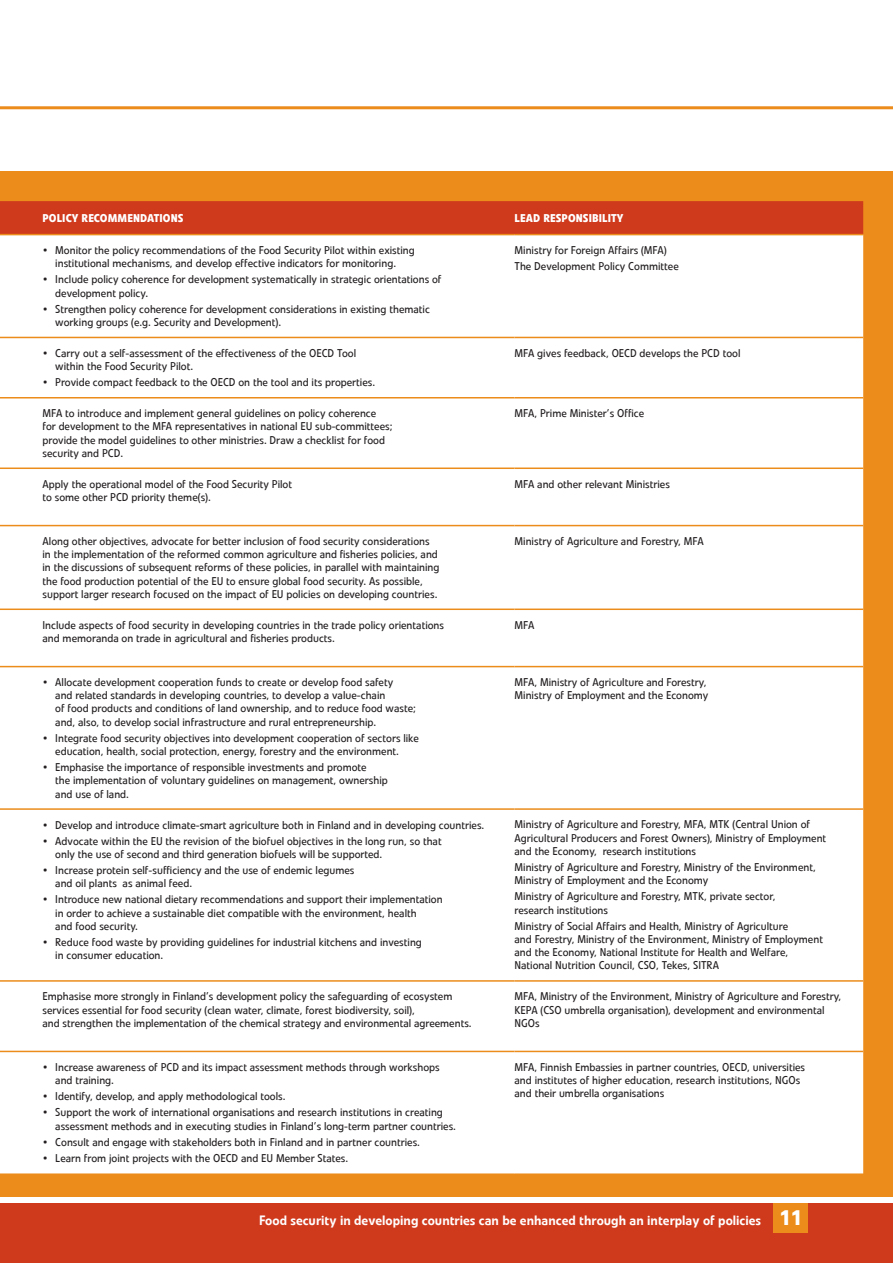
<style>
.page{position:relative;width:893px;height:1263px;background:#fff}
.page>*{position:absolute;margin:0;border:0;box-sizing:border-box;transform-origin:0 0}
.t1{font:500 13.5px "Veto Com";color:#fff}
.t2{font:11.25px/13.2px "Veto Com";color:#231f20}
.t3{font:700 11.25px "Veto Com";letter-spacing:.01em;color:#fff}
.s1{font-weight:700;font-size:21px}
</style>
<div class="page">
<div style="left:0;top:171px;width:893px;height:1026px;background:#eb8c1b"></div>
<div style="left:0;top:201px;width:863px;height:33px;background:#cf391c"></div>
<div style="left:0;top:235px;width:863px;height:938px;background:#fff"></div>
<hr style="left:0;top:337px;width:514px;height:1px;background:#eb8c1b">
<hr style="left:514px;top:337px;width:349px;height:1px;background:#eb8c1b">
<hr style="left:0;top:397px;width:514px;height:1px;background:#eb8c1b">
<hr style="left:514px;top:397px;width:349px;height:1px;background:#eb8c1b">
<hr style="left:0;top:467px;width:514px;height:2px;background:#eb8c1b">
<hr style="left:514px;top:467px;width:349px;height:2px;background:#eb8c1b">
<hr style="left:0;top:525px;width:514px;height:1px;background:#eb8c1b">
<hr style="left:514px;top:525px;width:349px;height:1px;background:#eb8c1b">
<hr style="left:0;top:608px;width:514px;height:2px;background:#eb8c1b">
<hr style="left:514px;top:608px;width:349px;height:2px;background:#eb8c1b">
<hr style="left:0;top:666px;width:514px;height:1px;background:#eb8c1b">
<hr style="left:514px;top:666px;width:349px;height:1px;background:#eb8c1b">
<hr style="left:0;top:808px;width:514px;height:2px;background:#eb8c1b">
<hr style="left:514px;top:808px;width:349px;height:2px;background:#eb8c1b">
<hr style="left:0;top:980px;width:514px;height:2px;background:#eb8c1b">
<hr style="left:514px;top:980px;width:349px;height:2px;background:#eb8c1b">
<hr style="left:0;top:1051px;width:514px;height:1px;background:#eb8c1b">
<hr style="left:514px;top:1051px;width:349px;height:1px;background:#eb8c1b">
<hr style="left:0;top:106px;width:893px;height:3px;background:#eb8c1b">
<div style="left:0;top:1203px;width:893px;height:60px;background:#cf391c"></div>
<div style="left:774px;top:1203px;width:34px;height:30px;background:#eb8c1b"></div>
<p class="t3" style="left:43px;top:211px;width:143px">POLICY RECOMMENDATIONS</p>
<p class="t3" style="left:514px;top:211px;width:110px">LEAD RESPONSIBILITY</p>
<p class="t2" style="left:43px;top:244px;width:374px;text-align:center">• Monitor the policy recommendations of the Food Security Pilot within existing institutional mechanisms, and develop effective indicators for monitoring.</p>
<p class="t2" style="left:55px;top:273px;width:388px;text-indent:-13px">• Include policy coherence for development systematically in strategic orientations of development policy.</p>
<p class="t2" style="left:55px;top:302px;width:376px;text-indent:-13px">• Strengthen policy coherence for development considerations in existing thematic working groups (e.g. Security and Development).</p>
<p class="t2" style="left:514px;top:242px;width:166px;line-height:16.2px">Ministry for Foreign Affairs (MFA)<br>The Development Policy Committee</p>
<p class="t2" style="left:55px;top:346px;width:302px;text-indent:-13px">• Carry out a self-assessment of the effectiveness of the OECD Tool within the Food Security Pilot.</p>
<p class="t2" style="left:43px;top:376px;width:334px">• Provide compact feedback to the OECD on the tool and its properties.</p>
<p class="t2" style="left:514px;top:346px;width:227px">MFA gives feedback, OECD develops the PCD tool</p>
<p class="t2" style="left:43px;top:407px;width:351px">MFA to introduce and implement general guidelines on policy coherence for development to the MFA representatives in national EU sub-committees; provide the model guidelines to other ministries. Draw a checklist for food security and PCD.</p>
<p class="t2" style="left:514px;top:407px;width:131px">MFA, Prime Minister’s Office</p>
<p class="t2" style="left:43px;top:477px;width:251px">Apply the operational model of the Food Security Pilot to some other PCD priority theme(s).</p>
<p class="t2" style="left:514px;top:477px;width:157px">MFA and other relevant Ministries</p>
<p class="t2" style="left:43px;top:535px;width:399px">Along other objectives, advocate for better inclusion of food security considerations in the implementation of the reformed common agriculture and fisheries policies, and in the discussions of subsequent reforms of these policies, in parallel with maintaining the food production potential of the EU to ensure global food security. As possible, support larger research focused on the impact of EU policies on developing countries.</p>
<p class="t2" style="left:514px;top:535px;width:191px">Ministry of Agriculture and Forestry, MFA</p>
<p class="t2" style="left:43px;top:618px;width:403px">Include aspects of food security in developing countries in the trade policy orientations and memoranda on trade in agricultural and fisheries products.</p>
<p class="t2" style="left:514px;top:618px;width:21px">MFA</p>
<p class="t2" style="left:55px;top:676px;width:362px;text-indent:-13px">• Allocate development cooperation funds to create or develop food safety<br>and related standards in developing countries, to develop a value-chain<br>of food products and conditions of land ownership, and to reduce food waste; and, also, to develop social infrastructure and rural entrepreneurship.</p>
<p class="t2" style="left:55px;top:731px;width:365px;text-indent:-13px">• Integrate food security objectives into development cooperation of sectors like education, health, social protection, energy, forestry and the environment.</p>
<p class="t2" style="left:55px;top:761px;width:334px;text-indent:-13px">• Emphasise the importance of responsible investments and promote<br>the implementation of voluntary guidelines on management, ownership and use of land.</p>
<p class="t2" style="left:514px;top:676px;width:195px">MFA, Ministry of Agriculture and Forestry,<br>Ministry of Employment and the Economy</p>
<p class="t2" style="left:43px;top:818px;width:443px">• Develop and introduce climate-smart agriculture both in Finland and in developing countries.</p>
<p class="t2" style="left:55px;top:834px;width:388px;text-indent:-13px">• Advocate within the EU the revision of the biofuel objectives in the long run, so that only the use of second and third generation biofuels will be supported.</p>
<p class="t2" style="left:55px;top:864px;width:301px;text-indent:-13px">• Increase protein self-sufficiency and the use of endemic legumes and oil plants as animal feed.</p>
<p class="t2" style="left:55px;top:893px;width:389px;text-indent:-13px">• Introduce new national dietary recommendations and support their implementation in order to achieve a sustainable diet compatible with the environment, health<br>and food security.</p>
<p class="t2" style="left:55px;top:936px;width:368px;text-indent:-13px">• Reduce food waste by providing guidelines for industrial kitchens and investing in consumer education.</p>
<p class="t2" style="left:514px;top:818px;width:313px">Ministry of Agriculture and Forestry, MFA, MTK (Central Union of<br>Agricultural Producers and Forest Owners), Ministry of Employment and the Economy, research institutions</p>
<p class="t2" style="left:514px;top:861px;width:303px">Ministry of Agriculture and Forestry, Ministry of the Environment,<br>Ministry of Employment and the Economy</p>
<p class="t2" style="left:514px;top:890px;width:263px">Ministry of Agriculture and Forestry, MTK, private sector, research institutions</p>
<p class="t2" style="left:514px;top:919px;width:310px">Ministry of Social Affairs and Health, Ministry of Agriculture<br>and Forestry, Ministry of the Environment, Ministry of Employment and the Economy, National Institute for Health and Welfare, National Nutrition Council, CSO, Tekes, SITRA</p>
<p class="t2" style="left:43px;top:990px;width:431px">Emphasise more strongly in Finland’s development policy the safeguarding of ecosystem services essential for food security (clean water, climate, forest biodiversity, soil),<br>and strengthen the implementation of the chemical strategy and environmental agreements.</p>
<p class="t2" style="left:514px;top:990px;width:328px">MFA, Ministry of the Environment, Ministry of Agriculture and Forestry,<br>KEPA (CSO umbrella organisation), development and environmental<br>NGOs</p>
<p class="t2" style="left:55px;top:1060px;width:386px;text-indent:-13px">• Increase awareness of PCD and its impact assessment methods through workshops and training.</p>
<p class="t2" style="left:43px;top:1090px;width:245px">• Identify, develop, and apply methodological tools.</p>
<p class="t2" style="left:55px;top:1106px;width:402px;text-indent:-13px">• Support the work of international organisations and research institutions in creating assessment methods and in executing studies in Finland’s long-term partner countries.</p>
<p class="t2" style="left:43px;top:1135px;width:379px">• Consult and engage with stakeholders both in Finland and in partner countries.</p>
<p class="t2" style="left:43px;top:1151px;width:307px">• Learn from joint projects with the OECD and EU Member States.</p>
<p class="t2" style="left:514px;top:1060px;width:292px">MFA, Finnish Embassies in partner countries, OECD, universities and institutes of higher education, research institutions, NGOs and their umbrella organisations</p>
<p class="t1" style="left:259px;top:1212px;width:545px">Food security in developing countries can be enhanced through an interplay of policies <span class="s1">11</span></p>
</div>
